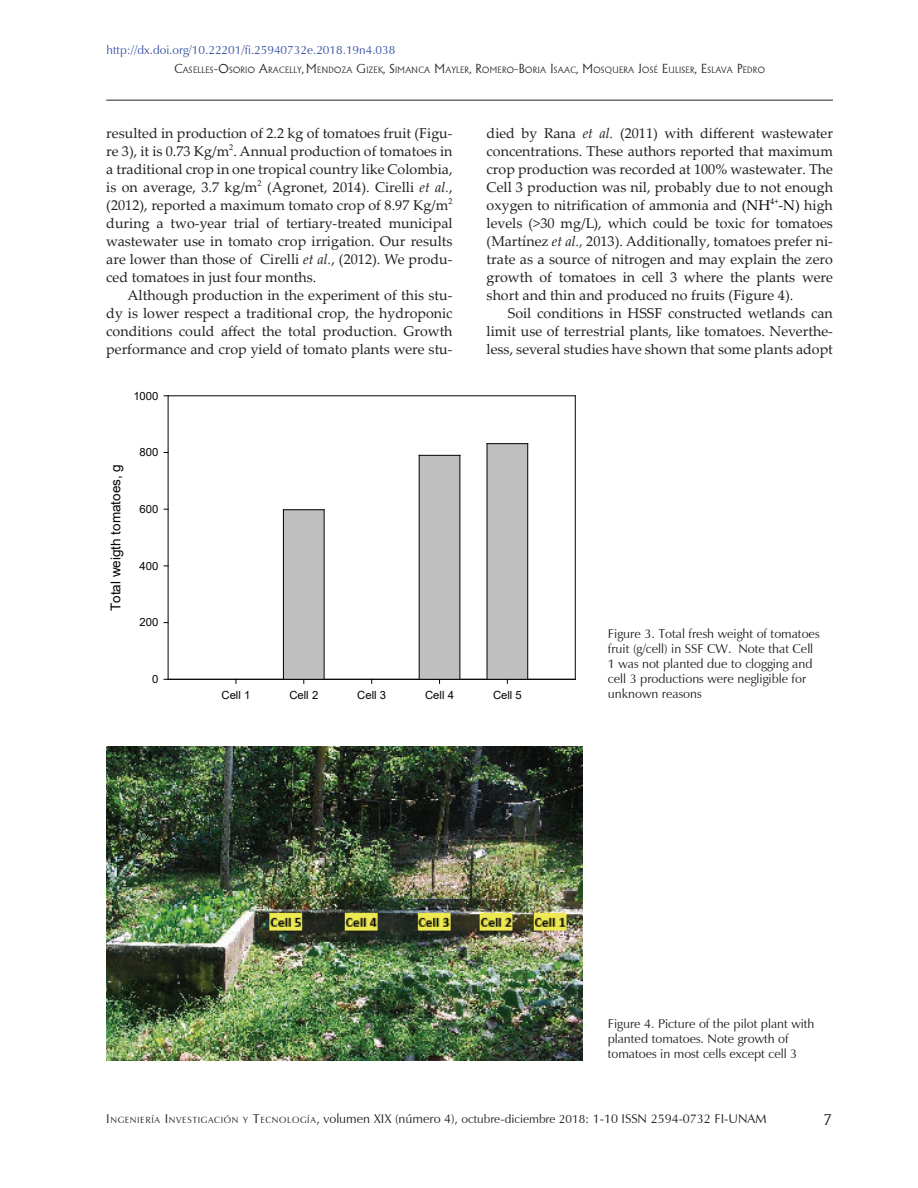
<style>
.page{position:relative;width:918px;height:1188px;background:#fff}
.page>*{position:absolute;margin:0;border:0;box-sizing:border-box;transform-origin:0 0}
.t1{font:300 15px "Adelon";color:#231f20}
.t2{font:14.25px/18px "Palatino Linotype";color:#231f20;text-align:justify}
.t3{font:13.65px "Arial";color:#040503}
.t4{font:12.75px/15px "Zapf Humanist 601 BT";color:#231f20}
.t5{font:12px "Zapf Humanist 601 BT";color:#3853a3}
.t6{font:11.25px "Arial";color:#040503}
.t7{font:300 8.85px "Adelon";letter-spacing:.035em;color:#231f20}
.s1{font-size:12.75px}
.s2{font-style:italic}
.s3{color:#040503}
.s4{font-style:inherit}
.s5{font-size:8.85px}
.s6{font-size:12px}
</style>
<div class="page">
<hr style="left:106px;top:100px;width:727px;height:1px;background:#231f20">
<hr style="left:168px;top:395px;width:407px;height:1px;background:#040503">
<hr style="left:168px;top:396px;width:1px;height:283px;background:#040503">
<hr style="left:575px;top:396px;width:1px;height:283px;background:#040503">
<div style="left:283px;top:510px;width:41px;height:169px;background:#c0bfbf"></div>
<hr style="left:324px;top:510px;width:1px;height:169px;background:#040503">
<hr style="left:283px;top:509px;width:41px;height:1px;background:#040503">
<hr style="left:283px;top:510px;width:1px;height:169px;background:#040503">
<div style="left:419px;top:455px;width:41px;height:224px;background:#c0bfbf"></div>
<hr style="left:459px;top:455px;width:1px;height:224px;background:#040503">
<hr style="left:419px;top:455px;width:41px;height:1px;background:#040503">
<hr style="left:419px;top:455px;width:1px;height:224px;background:#040503">
<div style="left:487px;top:444px;width:41px;height:235px;background:#c0bfbf"></div>
<hr style="left:527px;top:444px;width:1px;height:235px;background:#040503">
<hr style="left:487px;top:443px;width:41px;height:1px;background:#040503">
<hr style="left:487px;top:444px;width:1px;height:235px;background:#040503">
<hr style="left:168px;top:679px;width:407px;height:1px;background:#040503">
<img style="left:106px;top:747px;width:476px;height:313px">
<p class="t5" style="left:107px;top:42px;width:290px">http://dx.doi.org/10.22201/fi.25940732e.2018.19n4.038</p>
<p class="t7" style="left:174px;top:64px;width:591px"><span class="s1">C</span>ASELLES<span class="s1">-O</span>SORIO <span class="s1">A</span>RACELLY<span class="s1">,</span> <span class="s1">M</span>ENDOZA <span class="s1">G</span>IZEK<span class="s1">, S</span>IMANCA <span class="s1">M</span>AYLER<span class="s1">, R</span>OMERO<span class="s1">-B</span>ORJA <span class="s1">I</span> SAAC<span class="s1">, M</span>OSQUERA <span class="s1">J</span>OSÉ <span class="s1">E</span>ULISER<span class="s1">, E</span>SLAVA <span class="s1">P</span>EDRO</p>
<p class="t2" style="left:106px;top:124px;width:348px">resulted in production of 2.2 kg of tomatoes fruit (Figu&shy;re 3), it is 0.73 Kg/m<sup>2</sup>. Annual production of tomatoes in a traditional crop in one tropical country like Colombia, is on average, 3.7 kg/m<sup>2</sup> (Agronet, 2014). Cirelli <span class="s2">et al.</span>, (2012), reported a maximum tomato crop of 8.97 Kg/m<sup>2 </sup>during a two-year trial of tertiary-treated municipal wastewater use in tomato crop irrigation. Our results are lower than those of Cirelli <span class="s2">et al.</span>, (2012). We produ&shy;ced tomatoes in just four months.</p>
<p class="t2" style="left:106px;top:286px;width:348px;text-indent:21px">Although production in the experiment of this stu&shy;dy is lower respect a traditional crop, the hydroponic conditions could affect the total production. Growth performance and crop yield of tomato plants were stu-</p>
<p class="t6" style="left:133px;top:388px;width:27px">1000</p>
<p class="t3" style="left:106px;top:611px;width:149px;rotate:-90deg">Total weigth tomatoes, g</p>
<p class="t6" style="left:140px;top:445px;width:20px">800</p>
<p class="t6" style="left:140px;top:501px;width:20px">600</p>
<p class="t6" style="left:140px;top:558px;width:20px">400</p>
<p class="t2" style="left:487px;top:124px;width:348px">died by Rana <span class="s2">et al.</span> (2011) with different wastewater concentrations. These authors reported that maximum crop production was recorded at 100% wastewater. The Cell 3 production was nil, probably due to not enough oxygen to nitrification of ammonia and <span class="s3">(NH</span><sup>4+</sup><span class="s3">-N)</span> high levels (&gt;30 mg/L), which could be toxic for tomatoes (Martínez <span class="s2">et al.,</span> 2013). Additionally, tomatoes prefer ni&shy;trate as a source of nitrogen and may explain the zero growth of tomatoes in cell 3 where the plants were short and thin and produced no fruits (Figure 4).</p>
<p class="t2" style="left:487px;top:304px;width:348px;text-indent:21px">Soil conditions in HSSF constructed wetlands can limit use of terrestrial plants, like tomatoes. Neverthe&shy;less, several studies have shown that some plants adopt</p>
<p class="t6" style="left:140px;top:615px;width:20px">200</p>
<p class="t6" style="left:152px;top:671px;width:8px">0</p>
<p class="t6" style="left:222px;top:687px;width:30px">Cell 1</p>
<p class="t6" style="left:289px;top:687px;width:30px">Cell 2</p>
<p class="t6" style="left:357px;top:687px;width:30px">Cell 3</p>
<p class="t6" style="left:425px;top:687px;width:30px">Cell 4</p>
<p class="t6" style="left:493px;top:687px;width:30px">Cell 5</p>
<p class="t4" style="left:608px;top:626px;width:213px">Figure 3. Total fresh weight of tomatoes fruit (g/cell) in SSF CW. Note that Cell 1 was not planted due to clogging and cell 3 productions were negligible for unknown reasons</p>
<p class="t4" style="left:608px;top:1017px;width:208px">Figure 4. Picture of the pilot plant with planted tomatoes. Note growth of tomatoes in most cells except cell 3</p>
<p class="t4" style="left:106px;top:1111px;width:662px"><span class="s4">I</span><span class="s5">NGENI ERÍA</span> <span class="s4">I</span><span class="s5">NVESTI GACI ÓN Y</span> <span class="s4">T</span><span class="s5">ECNOLOGÍA</span><span class="s4">,</span> volumen XIX (número 4), <span class="s6">octubre-diciembre 2018</span>: 1-10 ISSN 2594-0732 FI-UNAM</p>
<p class="t1" style="left:823px;top:1111px;width:10px">7</p>
</div>
